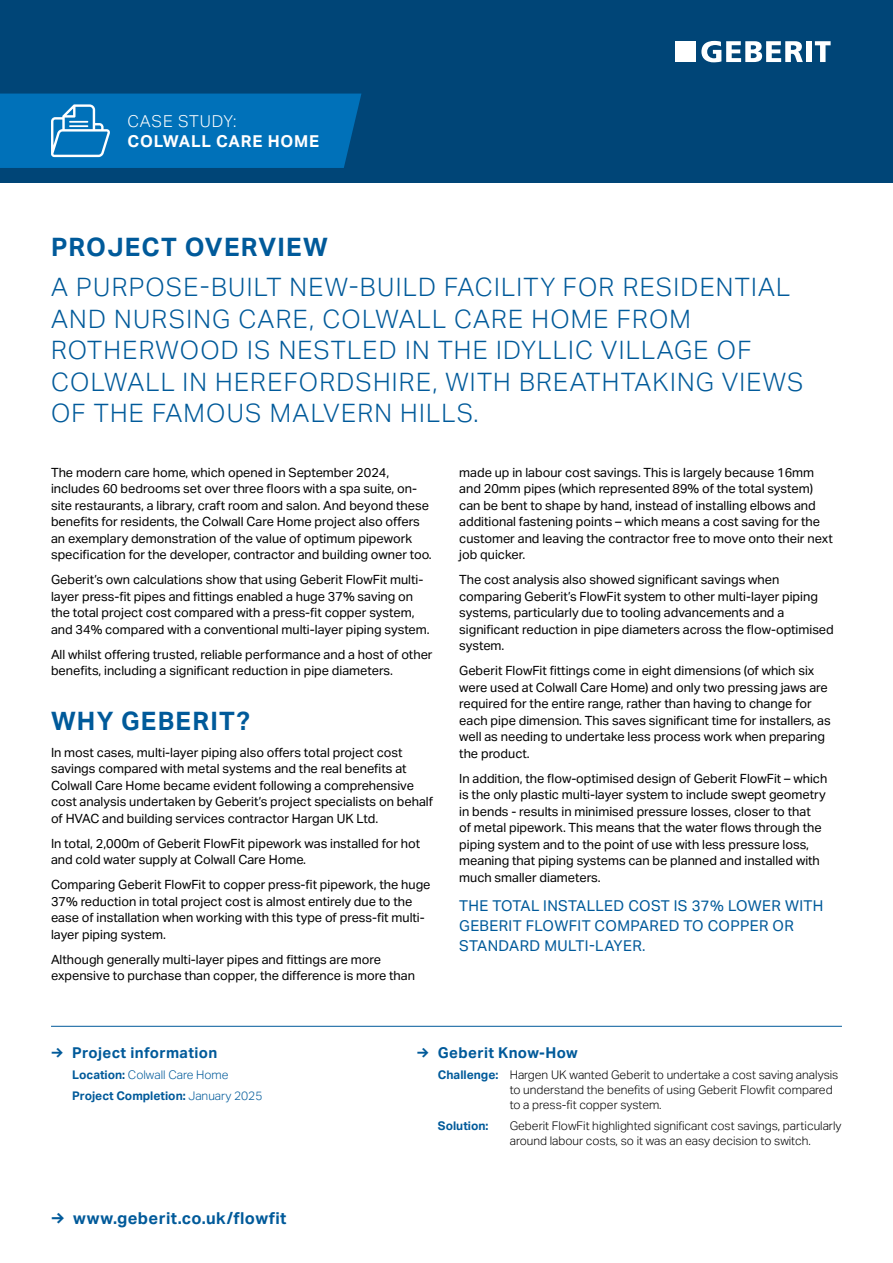
<style>
.page{position:relative;width:893px;height:1263px;background:#fff}
.page>*{position:absolute;margin:0;border:0;box-sizing:border-box;transform-origin:0 0}
.t1{font:300 25.5px/31.5px "Aktiv Grotesk Geberit";letter-spacing:.05em;color:#005a9a}
.t2{font:700 25.5px "Aktiv Grotesk Geberit";letter-spacing:.05em;color:#005a9a}
.t3{font:700 16.5px "Aktiv Grotesk Geberit";letter-spacing:.025em;color:#005a9a}
.t4{font:700 16.5px "Aktiv Grotesk Geberit";letter-spacing:.05em;color:#fff}
.t5{font:300 16.5px "Aktiv Grotesk Geberit";letter-spacing:.05em;color:#fff}
.t6{font:15px/20.2px "Aktiv Grotesk Geberit";letter-spacing:.025em;color:#005a9a}
.t7{font:700 15px "Aktiv Grotesk Geberit";letter-spacing:.025em;color:#005a9a}
.t8{font:12.75px/16.5px "Aktiv Grotesk Geberit";color:#000}
.t9{font:300 12px/15px "Aktiv Grotesk Geberit";color:#000}
.t10{font:700 12px/21.5px "Aktiv Grotesk Geberit";color:#005a9a}
.s1{font-weight:300}
.s2{font-weight:700;color:#005a9a}
</style>
<div class="page">
<div style="left:0;top:0;width:893px;height:183px;background:#004577"></div>
<hr style="left:51px;top:1026px;width:791px;height:1px;background:#005a9a">
<svg style="left:701px;top:41px;width:102px;height:21px"></svg>
<div style="left:806px;top:41px;width:6px;height:21px;background:#fff"></div>
<svg style="left:815px;top:41px;width:16px;height:21px"></svg>
<div style="left:675px;top:41px;width:20px;height:21px;background:#fff"></div>
<div style="left:0;top:94px;width:361px;height:74px;background:#0071b9"></div>
<p class="t5" style="left:128px;top:111px;width:110px">CASE STUDY:</p>
<p class="t4" style="left:128px;top:131px;width:193px">COLWALL CARE HOME</p>
<h1 class="t2" style="left:51px;top:231px;width:278px">PROJECT OVERVIEW</h1>
<h1 class="t1" style="left:51px;top:272px;width:754px">A PURPOSE-BUILT NEW-BUILD FACILITY FOR RESIDENTIAL AND NURSING CARE, COLWALL CARE HOME FROM ROTHERWOOD IS NESTLED IN THE IDYLLIC VILLAGE OF COLWALL IN HEREFORDSHIRE, WITH BREATHTAKING VIEWS OF THE FAMOUS MALVERN HILLS.</h1>
<p class="t8" style="left:51px;top:464px;width:382px">The modern care home, which opened in September 2024, includes 60 bedrooms set over three floors with a spa suite, on&shy;site restaurants, a library, craft room and salon. And beyond these benefits for residents, the Colwall Care Home project also offers an exemplary demonstration of the value of optimum pipework specification for the developer, contractor and building owner too.</p>
<p class="t8" style="left:51px;top:571px;width:380px">Geberit’s own calculations show that using Geberit FlowFit multi&shy;layer press-fit pipes and fittings enabled a huge 37% saving on the total project cost compared with a press-fit copper system, and 34% compared with a conventional multi-layer piping system.</p>
<p class="t8" style="left:51px;top:646px;width:383px">All whilst offering trusted, reliable performance and a host of other benefits, including a significant reduction in pipe diameters.</p>
<h1 class="t2" style="left:51px;top:705px;width:200px">WHY GEBERIT?</h1>
<p class="t8" style="left:51px;top:744px;width:383px">In most cases, multi-layer piping also offers total project cost savings compared with metal systems and the real benefits at Colwall Care Home became evident following a comprehensive cost analysis undertaken by Geberit’s project specialists on behalf of HVAC and building services contractor Hargan UK Ltd.</p>
<p class="t8" style="left:51px;top:835px;width:371px">In total, 2,000m of Geberit FlowFit pipework was installed for hot and cold water supply at Colwall Care Home.</p>
<p class="t8" style="left:51px;top:876px;width:381px">Comparing Geberit FlowFit to copper press-fit pipework, the huge 37% reduction in total project cost is almost entirely due to the ease of installation when working with this type of press-fit multi&shy;layer piping system.</p>
<p class="t8" style="left:51px;top:951px;width:365px">Although generally multi-layer pipes and fittings are more expensive to purchase than copper, the difference is more than</p>
<p class="t8" style="left:459px;top:464px;width:375px">made up in labour cost savings. This is largely because 16mm and 20mm pipes (which represented 89% of the total system) can be bent to shape by hand, instead of installing elbows and additional fastening points – which means a cost saving for the customer and leaving the contractor free to move onto their next job quicker.</p>
<p class="t8" style="left:459px;top:571px;width:376px">The cost analysis also showed significant savings when comparing Geberit’s FlowFit system to other multi-layer piping systems, particularly due to tooling advancements and a significant reduction in pipe diameters across the flow-optimised system.</p>
<p class="t8" style="left:459px;top:662px;width:373px">Geberit FlowFit fittings come in eight dimensions (of which six were used at Colwall Care Home) and only two pressing jaws are required for the entire range, rather than having to change for each pipe dimension. This saves significant time for installers, as well as needing to undertake less process work when preparing the product.</p>
<p class="t8" style="left:459px;top:770px;width:370px">In addition, the flow-optimised design of Geberit FlowFit – which is the only plastic multi-layer system to include swept geometry in bends - results in minimised pressure losses, closer to that<br>of metal pipework. This means that the water flows through the piping system and to the point of use with less pressure loss, meaning that piping systems can be planned and installed with much smaller diameters.</p>
<p class="t6" style="left:459px;top:895px;width:366px">THE TOTAL INSTALLED COST IS 37% LOWER WITH<br>GEBERIT FLOWFIT COMPARED TO COPPER OR<br>STANDARD MULTI-LAYER.</p>
<p class="t7" style="left:51px;top:1043px;width:168px">→ Project information</p>
<p class="t10" style="left:72px;top:1063px;width:192px">Location: <span class="s1">Colwall Care Home<br></span>Project Completion: <span class="s1">January 2025</span></p>
<p class="t3" style="left:51px;top:1208px;width:237px">→ www.geberit.co.uk/flowfit</p>
<p class="t7" style="left:417px;top:1043px;width:162px">→ Geberit Know-How</p>
<p class="t9" style="left:510px;top:1067px;width:330px;text-indent:-72px"><span class="s2">Challenge:</span> Hargen UK wanted Geberit to undertake a cost saving analysis to understand the benefits of using Geberit Flowfit compared to a press-fit copper system.</p>
<p class="t10" style="left:438px;top:1115px;width:52px">Solution:</p>
<p class="t9" style="left:510px;top:1118px;width:333px">Geberit FlowFit highlighted significant cost savings, particularly around labour costs, so it was an easy decision to switch.</p>
</div>
